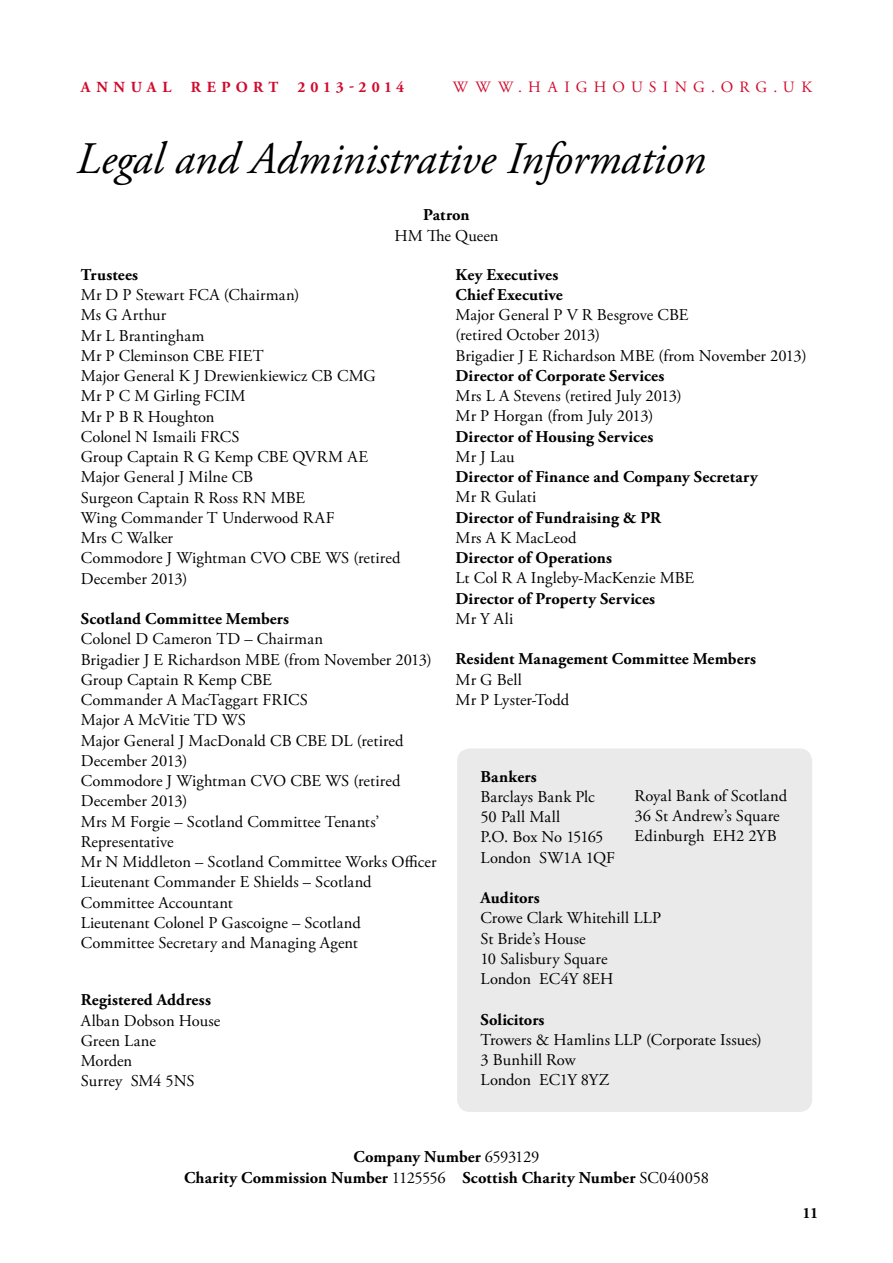
<style>
.page{position:relative;width:893px;height:1263px;background:#fff}
.page>*{position:absolute;margin:0;border:0;box-sizing:border-box;transform-origin:0 0}
.t1{font:italic 45px "Adobe Garamond Pro";letter-spacing:-.005em;color:#000}
.t2{font:16.5px/20.2px "Adobe Garamond Pro";letter-spacing:.005em;color:#000}
.t3{font:700 16.5px/20.2px "Adobe Garamond Pro";letter-spacing:.005em;color:#000}
.t4{font:15.75px "Adobe Garamond Pro";letter-spacing:.39em;color:#d00a2c}
.t5{font:700 15.75px "Adobe Garamond Pro";color:#000}
.t6{font:700 15.3px "Adobe Garamond Pro";letter-spacing:.33em;color:#d00a2c}
.t7{font:700 15.3px "Adobe Garamond Pro";letter-spacing:.3em;color:#d00a2c}
.s1{font-weight:400}
</style>
<div class="page">
<div style="left:457px;top:748px;width:355px;height:364px;background:#eaeaea;border-radius:13px"></div>
<p class="t6" style="left:81px;top:78px;width:92px">ANNUAL</p>
<p class="t6" style="left:191px;top:78px;width:89px">REPORT</p>
<p class="t7" style="left:297px;top:78px;width:108px">2013-2014</p>
<p class="t4" style="left:453px;top:78px;width:361px">WWW.HAIGHOUSING.ORG.UK</p>
<h1 class="t1" style="left:76px;top:132px;width:631px">Legal and Administrative Information</h1>
<p class="t3" style="left:423px;top:205px;width:48px">Patron</p>
<p class="t2" style="left:394px;top:226px;width:106px">HM The Queen</p>
<p class="t3" style="left:81px;top:265px;width:59px">Trustees</p>
<p class="t2" style="left:81px;top:285px;width:321px">Mr D P Stewart FCA (Chairman)<br>Ms G Arthur<br>Mr L Brantingham<br>Mr P Cleminson CBE FIET<br>Major General K J Drewienkiewicz CB CMG<br>Mr P C M Girling FCIM<br>Mr P B R Houghton<br>Colonel N Ismaili FRCS<br>Group Captain R G Kemp CBE QVRM AE<br>Major General J Milne CB<br>Surgeon Captain R Ross RN MBE<br>Wing Commander T Underwood RAF<br>Mrs C Walker<br>Commodore J Wightman CVO CBE WS (retired<br>December 2013)</p>
<p class="t3" style="left:81px;top:609px;width:210px">Scotland Committee Members</p>
<p class="t2" style="left:81px;top:630px;width:357px">Colonel D Cameron TD – Chairman<br>Brigadier J E Richardson MBE (from November 2013)<br>Group Captain R Kemp CBE<br>Commander A MacTaggart FRICS<br>Major A McVitie TD WS<br>Major General J MacDonald CB CBE DL (retired<br>December 2013)<br>Commodore J Wightman CVO CBE WS (retired<br>December 2013)<br>Mrs M Forgie – Scotland Committee Tenants’<br>Representative<br>Mr N Middleton – Scotland Committee Works Officer<br>Lieutenant Commander E Shields – Scotland<br>Committee Accountant<br>Lieutenant Colonel P Gascoigne – Scotland<br>Committee Secretary and Managing Agent</p>
<p class="t3" style="left:81px;top:990px;width:132px">Registered Address</p>
<p class="t2" style="left:81px;top:1011px;width:141px">Alban Dobson House<br>Green Lane<br>Morden<br>Surrey SM4 5NS</p>
<p class="t3" style="left:455px;top:265px;width:109px">Key Executives<br>Chief Executive</p>
<p class="t2" style="left:455px;top:305px;width:353px">Major General P V R Besgrove CBE<br>(retired October 2013)<br>Brigadier J E Richardson MBE (from November 2013)</p>
<p class="t3" style="left:455px;top:366px;width:210px">Director of Corporate Services</p>
<p class="t2" style="left:455px;top:386px;width:228px">Mrs L A Stevens (retired July 2013)<br>Mr P Horgan (from July 2013)</p>
<p class="t3" style="left:455px;top:427px;width:199px">Director of Housing Services</p>
<p class="t2" style="left:455px;top:447px;width:61px">Mr J Lau</p>
<p class="t3" style="left:455px;top:467px;width:304px">Director of Finance and Company Secretary</p>
<p class="t2" style="left:455px;top:488px;width:82px">Mr R Gulati</p>
<p class="t3" style="left:455px;top:508px;width:207px">Director of Fundraising &amp; PR</p>
<p class="t2" style="left:455px;top:528px;width:123px">Mrs A K MacLeod</p>
<p class="t3" style="left:455px;top:548px;width:158px">Director of Operations</p>
<p class="t2" style="left:455px;top:569px;width:240px">Lt Col R A Ingleby-MacKenzie MBE</p>
<p class="t3" style="left:455px;top:589px;width:201px">Director of Property Services</p>
<p class="t2" style="left:455px;top:609px;width:59px">Mr Y Ali</p>
<p class="t3" style="left:455px;top:649px;width:302px">Resident Management Committee Members</p>
<p class="t2" style="left:455px;top:670px;width:115px">Mr G Bell<br>Mr P Lyster-Todd</p>
<p class="t3" style="left:480px;top:767px;width:58px">Bankers</p>
<p class="t2" style="left:480px;top:787px;width:136px">Barclays Bank Plc<br>50 Pall Mall<br>P.O. Box No 15165<br>London SW1A 1QF</p>
<p class="t3" style="left:480px;top:888px;width:61px">Auditors</p>
<p class="t2" style="left:480px;top:909px;width:182px">Crowe Clark Whitehill LLP<br>St Bride’s House<br>10 Salisbury Square<br>London EC4Y 8EH</p>
<p class="t3" style="left:480px;top:1009px;width:66px">Solicitors</p>
<p class="t2" style="left:480px;top:1030px;width:283px">Trowers &amp; Hamlins LLP (Corporate Issues)<br>3 Bunhill Row<br>London EC1Y 8YZ</p>
<p class="t2" style="left:635px;top:786px;width:154px">Royal Bank of Scotland<br>36 St Andrew’s Square<br>Edinburgh EH2 2YB</p>
<p class="t3" style="left:184px;top:1147px;width:526px;text-align:center">Company Number <span class="s1">6593129<br></span>Charity Commission Number <span class="s1">1125556</span> Scottish Charity Number <span class="s1">SC040058</span></p>
<p class="t5" style="left:803px;top:1204px;width:17px">11</p>
</div>
